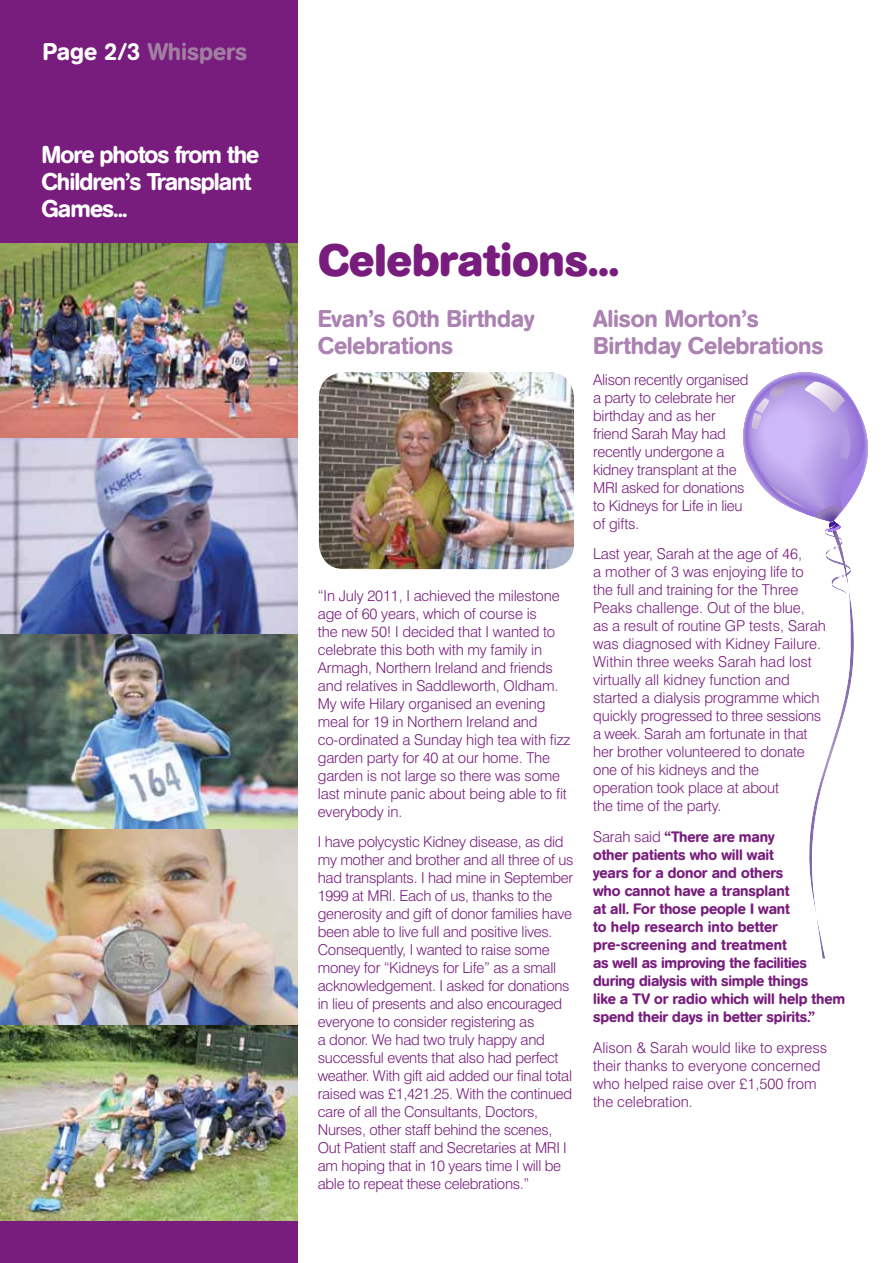
<style>
.page{position:relative;width:893px;height:1263px;background:#fff}
.page>*{position:absolute;margin:0;border:0;box-sizing:border-box;transform-origin:0 0}
.t1{font:700 45px "AG Book Rounded";color:#781d7d}
.t2{font:500 24px/27px "AG Book Rounded";letter-spacing:-.01em;color:#ab82b2}
.t3{font:500 24px/27px "AG Book Rounded";letter-spacing:-.04em;color:#fff}
.t4{font:500 24px "AG Book Rounded";color:#a17fa2}
.t5{font:300 15px/18px "Swiss 721 BT";letter-spacing:-.01em;color:#781d7d}
.t6{font:500 15px/18px "AG Book Rounded";letter-spacing:-.01em;color:#781d7d}
.s1{color:#fff}
.s2{font-family:"Swiss 721 BT";font-weight:300}
</style>
<div class="page">
<div style="left:0;top:0;width:298px;height:1263px;background:#781d7d"></div>
<img style="left:0;top:243px;width:298px;height:196px">
<img style="left:0;top:439px;width:298px;height:195px">
<img style="left:319px;top:372px;width:255px;height:197px">
<img style="left:0;top:634px;width:298px;height:196px">
<img style="left:0;top:830px;width:298px;height:195px">
<img style="left:0;top:1025px;width:298px;height:195px">
<svg style="left:743px;top:372px;width:125px;height:587px"></svg>
<h2 class="t4" style="left:43px;top:43px;width:206px"><span class="s1">Page 2/3</span> Whispers</h2>
<h2 class="t3" style="left:41px;top:143px;width:219px">More photos from the<br>Children’s Transplant<br>Games...</h2>
<h1 class="t1" style="left:318px;top:242px;width:302px">Celebrations...</h1>
<h2 class="t2" style="left:318px;top:307px;width:218px">Evan’s 60th Birthday<br>Celebrations</h2>
<p class="t5" style="left:318px;top:588px;width:254px">“In July 2011, I achieved the milestone age of 60 years, which of course is<br>the new 50! I decided that I wanted to celebrate this both with my family in Armagh, Northern Ireland and friends and relatives in Saddleworth, Oldham.<br>My wife Hilary organised an evening meal for 19 in Northern Ireland and co-ordinated a Sunday high tea with fizz garden party for 40 at our home. The garden is not large so there was some last minute panic about being able to fit everybody in.</p>
<p class="t5" style="left:318px;top:834px;width:257px">I have polycystic Kidney disease, as did my mother and brother and all three of us had transplants. I had mine in September 1999 at MRI. Each of us, thanks to the generosity and gift of donor families have been able to live full and positive lives.<br>Consequently, I wanted to raise some money for “Kidneys for Life” as a small acknowledgement. I asked for donations in lieu of presents and also encouraged everyone to consider registering as<br>a donor. We had two truly happy and successful events that also had perfect weather. With gift aid added our final total raised was £1,421.25. With the continued care of all the Consultants, Doctors, Nurses, other staff behind the scenes, Out Patient staff and Secretaries at MRI I am hoping that in 10 years time I will be able to repeat these celebrations.”</p>
<h2 class="t2" style="left:593px;top:307px;width:232px">Alison Morton’s<br>Birthday Celebrations</h2>
<p class="t5" style="left:593px;top:372px;width:157px">Alison recently organised a party to celebrate her birthday and as her friend Sarah May had recently undergone a kidney transplant at the<br>MRI asked for donations to Kidneys for Life in lieu of gifts.</p>
<p class="t5" style="left:593px;top:546px;width:234px">Last year, Sarah at the age of 46,<br>a mother of 3 was enjoying life to the full and training for the Three<br>Peaks challenge. Out of the blue,<br>as a result of routine GP tests, Sarah was diagnosed with Kidney Failure.<br>Within three weeks Sarah had lost virtually all kidney function and started a dialysis programme which quickly progressed to three sessions a week. Sarah am fortunate in that her brother volunteered to donate one of his kidneys and the<br>operation took place at about<br>the time of the party.</p>
<p class="t6" style="left:593px;top:829px;width:254px"><span class="s2">Sarah said</span> “There are many<br>other patients who will wait<br>years for a donor and others<br>who cannot have a transplant<br>at all. For those people I want<br>to help research into better pre-screening and treatment<br>as well as improving the facilities during dialysis with simple things<br>like a TV or radio which will help them spend their days in better spirits.”</p>
<p class="t5" style="left:593px;top:1040px;width:236px">Alison &amp; Sarah would like to express their thanks to everyone concerned who helped raise over £1,500 from the celebration.</p>
</div>
